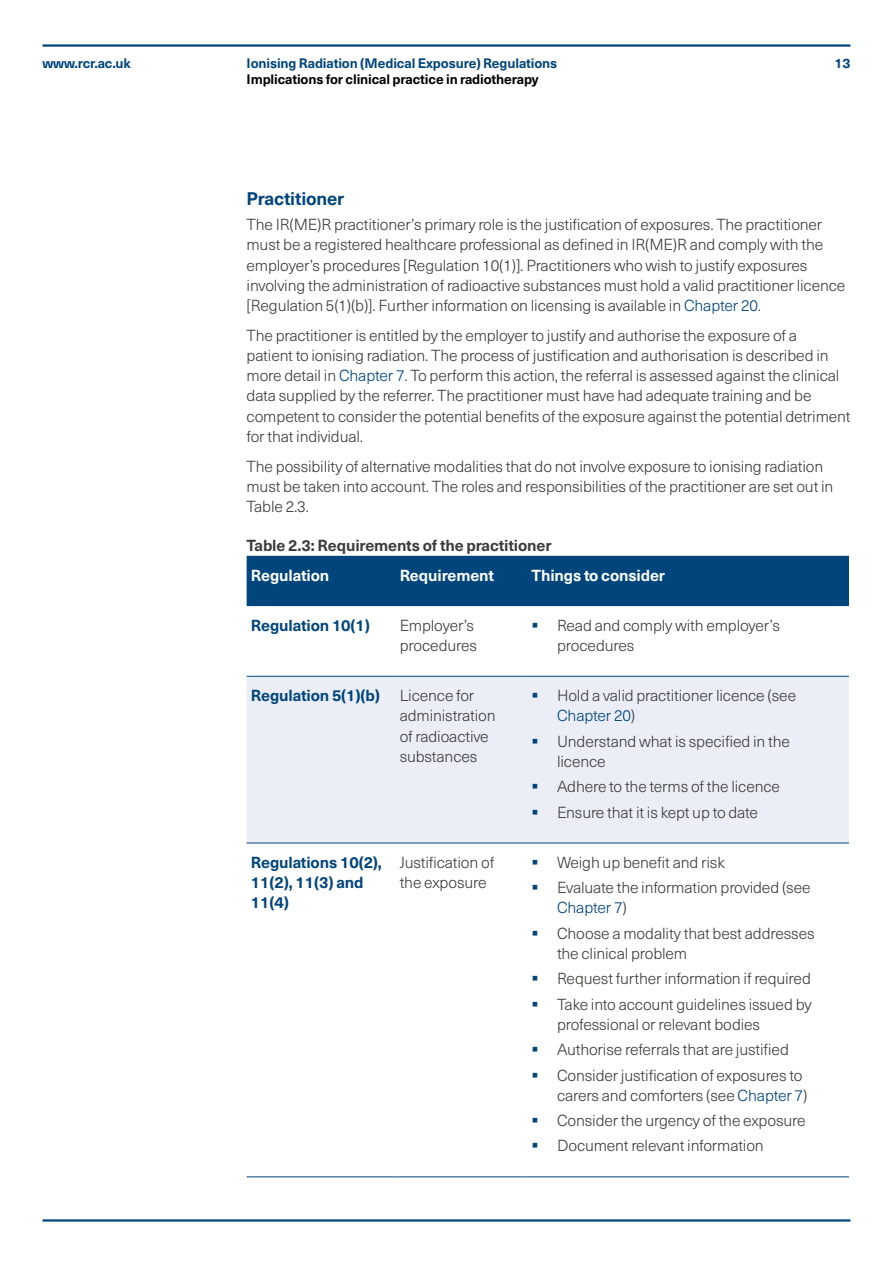
<style>
.page{position:relative;width:893px;height:1263px;background:#fff}
.page>*{position:absolute;margin:0;border:0;box-sizing:border-box;transform-origin:0 0}
.t1{font:700 18px "Neue Haas Unica Pro";letter-spacing:-.01em;color:#00457c}
.t2{font:300 15.75px/20.2px "Neue Haas Unica Pro";letter-spacing:-.01em;color:#3c3c3b}
.t3{font:700 15.75px/20.2px "Neue Haas Unica Pro";letter-spacing:-.01em;color:#00457c}
.t4{font:700 15.75px "Neue Haas Unica Pro";letter-spacing:-.01em;color:#3c3c3b}
.t5{font:700 15.75px "Neue Haas Unica Pro";letter-spacing:-.01em;color:#fff}
.t6{font:700 13.5px "Neue Haas Unica Pro";letter-spacing:-.01em;color:#00457c}
.t7{font:700 13.5px "Neue Haas Unica Pro";letter-spacing:-.01em;color:#000}
.s1{color:#00457c}
.s2{font-weight:700;color:#00457c}
</style>
<div class="page">
<hr style="left:43px;top:1219px;width:807px;height:2px;background:#00457c">
<hr style="left:43px;top:44px;width:807px;height:3px;background:#00457c">
<div style="left:247px;top:556px;width:602px;height:50px;background:#00457c"></div>
<div style="left:247px;top:677px;width:602px;height:166px;background:#ebeef6"></div>
<hr style="left:247px;top:1176px;width:148px;height:1px;background:#00457c">
<hr style="left:395px;top:1176px;width:132px;height:1px;background:#00457c">
<hr style="left:527px;top:1176px;width:322px;height:1px;background:#00457c">
<hr style="left:247px;top:676px;width:148px;height:1px;background:#00457c">
<hr style="left:395px;top:676px;width:132px;height:1px;background:#00457c">
<hr style="left:527px;top:676px;width:322px;height:1px;background:#00457c">
<hr style="left:247px;top:843px;width:148px;height:1px;background:#00457c">
<hr style="left:395px;top:843px;width:132px;height:1px;background:#00457c">
<hr style="left:527px;top:843px;width:322px;height:1px;background:#00457c">
<p class="t6" style="left:43px;top:55px;width:90px">www.rcr.ac.uk</p>
<p class="t6" style="left:247px;top:55px;width:312px">Ionising Radiation (Medical Exposure) Regulations</p>
<p class="t6" style="left:834px;top:55px;width:18px">13</p>
<p class="t7" style="left:247px;top:71px;width:293px">Implications for clinical practice in radiotherapy</p>
<p class="t1" style="left:247px;top:188px;width:99px">Practitioner</p>
<p class="t2" style="left:247px;top:215px;width:600px">The IR(ME)R practitioner’s primary role is the justification of exposures. The practitioner must be a registered healthcare professional as defined in IR(ME)R and comply with the employer’s procedures [Regulation 10(1)]. Practitioners who wish to justify exposures involving the administration of radioactive substances must hold a valid practitioner licence [Regulation 5(1)(b)]. Further information on licensing is available in <span class="s1">Chapter 20</span>.</p>
<p class="t2" style="left:247px;top:325px;width:605px">The practitioner is entitled by the employer to justify and authorise the exposure of a<br>patient to ionising radiation. The process of justification and authorisation is described in more detail in <span class="s1">Chapter 7</span>. To perform this action, the referral is assessed against the clinical data supplied by the referrer. The practitioner must have had adequate training and be competent to consider the potential benefits of the exposure against the potential detriment for that individual.</p>
<p class="t2" style="left:247px;top:456px;width:588px">The possibility of alternative modalities that do not involve exposure to ionising radiation must be taken into account. The roles and responsibilities of the practitioner are set out in<br>Table 2.3.</p>
<p class="t4" style="left:247px;top:536px;width:306px">Table 2.3: Requirements of the practitioner</p>
<p class="t5" style="left:251px;top:565px;width:80px">Regulation</p>
<p class="t5" style="left:400px;top:565px;width:96px">Requirement</p>
<p class="t5" style="left:531px;top:565px;width:135px">Things to consider</p>
<p class="t3" style="left:251px;top:615px;width:121px">Regulation 10(1)</p>
<p class="t2" style="left:400px;top:615px;width:79px">Employer’s procedures</p>
<p class="t2" style="left:557px;top:615px;width:224px;text-indent:-26px"><span class="s1">▪</span> Read and comply with employer’s procedures</p>
<p class="t2" style="left:400px;top:686px;width:97px;text-indent:-149px"><span class="s2">Regulation 5(1)(b)</span> Licence for administration of radioactive substances</p>
<p class="t2" style="left:557px;top:686px;width:241px;text-indent:-26px"><span class="s1">▪</span> Hold a valid practitioner licence (see<br><span class="s1">Chapter 20</span>)</p>
<p class="t2" style="left:557px;top:731px;width:234px;text-indent:-26px"><span class="s1">▪</span> Understand what is specified in the licence</p>
<p class="t2" style="left:531px;top:777px;width:250px"><span class="s1">▪</span> Adhere to the terms of the licence</p>
<p class="t2" style="left:531px;top:802px;width:228px"><span class="s1">▪</span> Ensure that it is kept up to date</p>
<p class="t3" style="left:251px;top:852px;width:133px">Regulations 10(2),<br>11(2), 11(3) and<br>11(4)</p>
<p class="t2" style="left:400px;top:852px;width:96px">Justification of the exposure</p>
<p class="t2" style="left:531px;top:852px;width:195px"><span class="s1">▪</span> Weigh up benefit and risk</p>
<p class="t2" style="left:557px;top:878px;width:255px;text-indent:-26px"><span class="s1">▪</span> Evaluate the information provided (see<br><span class="s1">Chapter 7</span>)</p>
<p class="t2" style="left:557px;top:923px;width:259px;text-indent:-26px"><span class="s1">▪</span> Choose a modality that best addresses the clinical problem</p>
<p class="t2" style="left:531px;top:969px;width:281px"><span class="s1">▪</span> Request further information if required</p>
<p class="t2" style="left:557px;top:994px;width:256px;text-indent:-26px"><span class="s1">▪</span> Take into account guidelines issued by professional or relevant bodies</p>
<p class="t2" style="left:531px;top:1040px;width:259px"><span class="s1">▪</span> Authorise referrals that are justified</p>
<p class="t2" style="left:557px;top:1065px;width:252px;text-indent:-26px"><span class="s1">▪</span> Consider justification of exposures to carers and comforters (see <span class="s1">Chapter 7</span>)</p>
<p class="t2" style="left:531px;top:1111px;width:276px"><span class="s1">▪</span> Consider the urgency of the exposure</p>
<p class="t2" style="left:531px;top:1136px;width:234px"><span class="s1">▪</span> Document relevant information</p>
</div>
